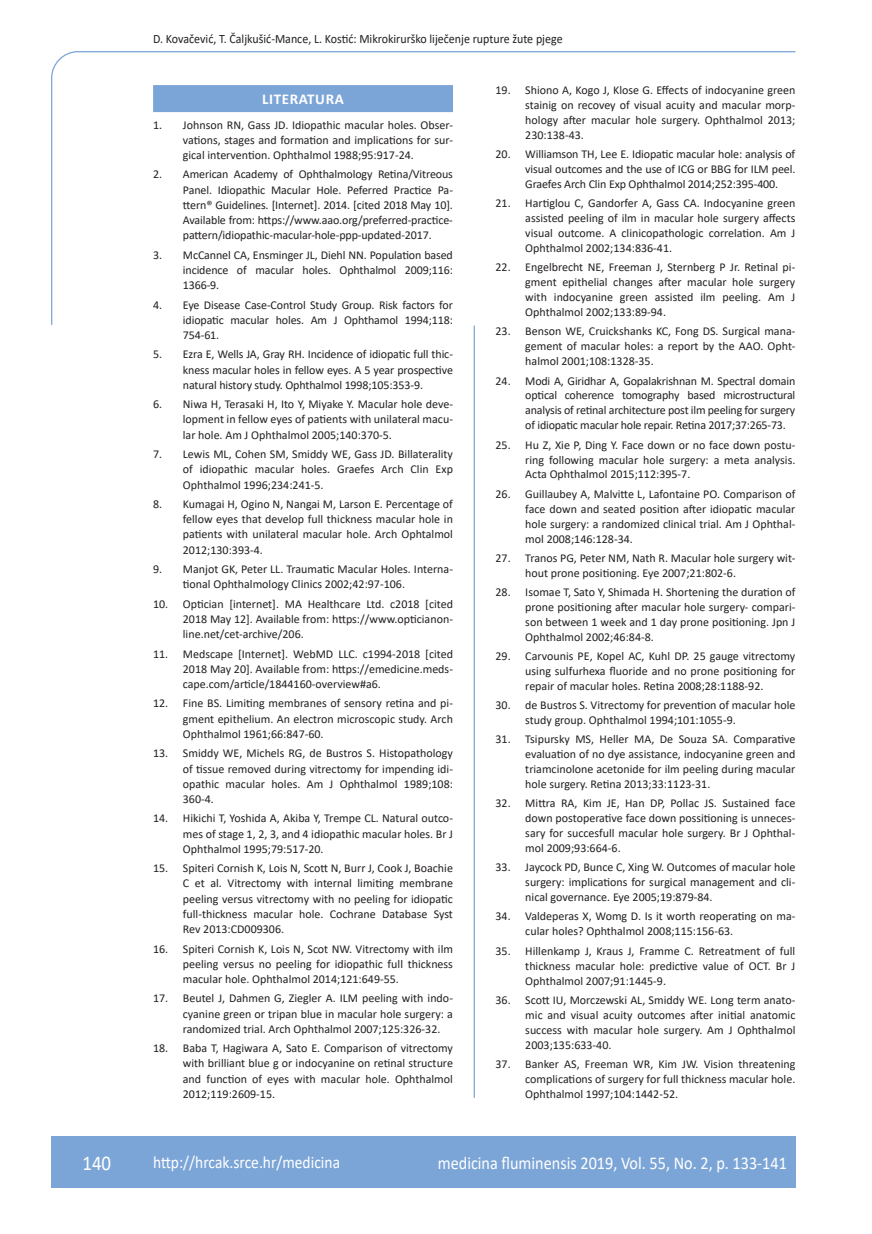
<style>
.page{position:relative;width:872px;height:1234px;background:#fff}
.page>*{position:absolute;margin:0;border:0;box-sizing:border-box;transform-origin:0 0}
.t1{font:21px "Calibri";color:#fff;scale:.9 1}
.t2{font:18px "Calibri";color:#fff;scale:.9 1}
.t3{font:17.25px "Calibri";color:#fff;scale:.9 1}
.naslov_ruler{font:700 15px "Calibri";letter-spacing:.04em;color:#fff}
.glava{font:12.75px "Calibri";color:#231f20;scale:.94 1}
.literatura{font:12px/15px "Calibri";color:#231f20;text-align:justify}
</style>
<div class="page">
<svg style="left:51px;top:51px;width:745px;height:274px"></svg>
<hr style="left:473px;top:325px;width:2px;height:772px;background:#7ca5d7">
<div style="left:51px;top:1135px;width:744px;height:51px;background:#7ca5d7"></div>
<div style="left:153px;top:85px;width:300px;height:27px;background:#7ca5d7"></div>
<p class="glava" style="left:153px;top:29px;width:437px">D. Kovačević, T. Čaljkušić-Mance, L. Kostić: Mikrokirurško liječenje rupture žute pjege</p>
<p class="naslov_ruler" style="left:262px;top:88px;width:83px">LITERATURA</p>
<p class="literatura" style="left:183px;top:117px;width:271px;text-indent:-30px">1. Johnson RN, Gass JD. Idiopathic macular holes. Obser&shy;vations, stages and formation and implications for sur&shy;gical intervention. Ophthalmol 1988;95:917-24.</p>
<p class="literatura" style="left:183px;top:166px;width:271px;text-indent:-30px">2. American Academy of Ophthalmology Retina/Vitreous Panel. Idiopathic Macular Hole. Peferred Practice Pa&shy;ttern® Guidelines. [Internet]. 2014. [cited 2018 May 10].<br>Available from: https://www.aao.org/preferred-practice&shy;pattern/idiopathic-macular-hole-ppp-updated-2017.</p>
<p class="literatura" style="left:183px;top:247px;width:271px;text-indent:-30px">3. McCannel CA, Ensminger JL, Diehl NN. Population based incidence of macular holes. Ophthalmol 2009;116:<br>1366-9.</p>
<p class="literatura" style="left:183px;top:296px;width:271px;text-indent:-30px">4. Eye Disease Case-Control Study Group. Risk factors for idiopatic macular holes. Am J Ophthamol 1994;118:<br>754-61.</p>
<p class="literatura" style="left:183px;top:346px;width:271px;text-indent:-30px">5. Ezra E, Wells JA, Gray RH. Incidence of idiopatic full thic&shy;kness macular holes in fellow eyes. A 5 year prospective natural history study. Ophthalmol 1998;105:353-9.</p>
<p class="literatura" style="left:183px;top:396px;width:271px;text-indent:-30px">6. Niwa H, Terasaki H, Ito Y, Miyake Y. Macular hole deve&shy;lopment in fellow eyes of patients with unilateral macu&shy;lar hole. Am J Ophthalmol 2005;140:370-5.</p>
<p class="literatura" style="left:183px;top:446px;width:272px;text-indent:-30px">7. Lewis ML, Cohen SM, Smiddy WE, Gass JD. Billaterality of idiopathic macular holes. Graefes Arch Clin Exp Ophthalmol 1996;234:241-5.</p>
<p class="literatura" style="left:183px;top:496px;width:271px;text-indent:-30px">8. Kumagai H, Ogino N, Nangai M, Larson E. Percentage of fellow eyes that develop full thickness macular hole in patients with unilateral macular hole. Arch Ophtalmol 2012;130:393-4.</p>
<p class="literatura" style="left:183px;top:561px;width:271px;text-indent:-30px">9. Manjot GK, Peter LL. Traumatic Macular Holes. Interna&shy;tional Ophthalmology Clinics 2002;42:97-106.</p>
<p class="literatura" style="left:183px;top:595px;width:271px;text-indent:-30px">10. Optician [internet]. MA Healthcare Ltd. c2018 [cited 2018 May 12]. Available from: https://www.opticianon&shy;line.net/cet-archive/206.</p>
<p class="literatura" style="left:183px;top:645px;width:271px;text-indent:-30px">11. Medscape [Internet]. WebMD LLC. c1994-2018 [cited 2018 May 20]. Available from: https://emedicine.meds&shy;cape.com/article/1844160-overview#a6.</p>
<p class="literatura" style="left:183px;top:695px;width:271px;text-indent:-30px">12. Fine BS. Limiting membranes of sensory retina and pi&shy;gment epithelium. An electron microscopic study. Arch Ophthalmol 1961;66:847-60.</p>
<p class="literatura" style="left:183px;top:745px;width:272px;text-indent:-30px">13. Smiddy WE, Michels RG, de Bustros S. Histopathology of tissue removed during vitrectomy for impending idi&shy;opathic macular holes. Am J Ophthalmol 1989;108:<br>360-4.</p>
<p class="literatura" style="left:183px;top:810px;width:271px;text-indent:-30px">14. Hikichi T, Yoshida A, Akiba Y, Trempe CL. Natural outco&shy;mes of stage 1, 2, 3, and 4 idiopathic macular holes. Br J Ophthalmol 1995;79:517-20.</p>
<p class="literatura" style="left:183px;top:860px;width:272px;text-indent:-30px">15. Spiteri Cornish K, Lois N, Scott N, Burr J, Cook J, Boachie C et al. Vitrectomy with internal limiting membrane peeling versus vitrectomy with no peeling for idiopatic full-thickness macular hole. Cochrane Database Syst Rev 2013:CD009306.</p>
<p class="literatura" style="left:183px;top:940px;width:271px;text-indent:-30px">16. Spiteri Cornish K, Lois N, Scot NW. Vitrectomy with ilm peeling versus no peeling for idiopathic full thickness macular hole. Ophthalmol 2014;121:649-55.</p>
<p class="literatura" style="left:183px;top:990px;width:271px;text-indent:-30px">17. Beutel J, Dahmen G, Ziegler A. ILM peeling with indo&shy;cyanine green or tripan blue in macular hole surgery: a randomized trial. Arch Ophthalmol 2007;125:326-32.</p>
<p class="literatura" style="left:183px;top:1040px;width:271px;text-indent:-30px">18. Baba T, Hagiwara A, Sato E. Comparison of vitrectomy with brilliant blue g or indocyanine on retinal structure and function of eyes with macular hole. Ophthalmol 2012;119:2609-15.</p>
<p class="literatura" style="left:525px;top:82px;width:271px;text-indent:-30px">19. Shiono A, Kogo J, Klose G. Effects of indocyanine green stainig on recovey of visual acuity and macular morp&shy;hology after macular hole surgery. Ophthalmol 2013; 230:138-43.</p>
<p class="literatura" style="left:525px;top:146px;width:271px;text-indent:-30px">20. Williamson TH, Lee E. Idiopatic macular hole: analysis of visual outcomes and the use of ICG or BBG for ILM peel.<br>Graefes Arch Clin Exp Ophthalmol 2014;252:395-400.</p>
<p class="literatura" style="left:525px;top:195px;width:272px;text-indent:-30px">21. Hartiglou C, Gandorfer A, Gass CA. Indocyanine green assisted peeling of ilm in macular hole surgery affects visual outcome. A clinicopathologic correlation. Am J Ophthalmol 2002;134:836-41.</p>
<p class="literatura" style="left:525px;top:259px;width:272px;text-indent:-30px">22. Engelbrecht NE, Freeman J, Sternberg P Jr. Retinal pi&shy;gment epithelial changes after macular hole surgery with indocyanine green assisted ilm peeling. Am J Ophthalmol 2002;133:89-94.</p>
<p class="literatura" style="left:525px;top:323px;width:271px;text-indent:-30px">23. Benson WE, Cruickshanks KC, Fong DS. Surgical mana&shy;gement of macular holes: a report by the AAO. Opht&shy;halmol 2001;108:1328-35.</p>
<p class="literatura" style="left:525px;top:372px;width:271px;text-indent:-30px">24. Modi A, Giridhar A, Gopalakrishnan M. Spectral domain optical coherence tomography based microstructural analysis of retinal architecture post ilm peeling for surgery of idiopatic macular hole repair. Retina 2017;37:265-73.</p>
<p class="literatura" style="left:525px;top:436px;width:271px;text-indent:-30px">25. Hu Z, Xie P, Ding Y. Face down or no face down postu&shy;ring following macular hole surgery: a meta analysis.<br>Acta Ophthalmol 2015;112:395-7.</p>
<p class="literatura" style="left:525px;top:486px;width:271px;text-indent:-30px">26. Guillaubey A, Malvitte L, Lafontaine PO. Comparison of face down and seated position after idiopatic macular hole surgery: a randomized clinical trial. Am J Ophthal&shy;mol 2008;146:128-34.</p>
<p class="literatura" style="left:525px;top:550px;width:271px;text-indent:-30px">27. Tranos PG, Peter NM, Nath R. Macular hole surgery wit&shy;hout prone positioning. Eye 2007;21:802-6.</p>
<p class="literatura" style="left:525px;top:584px;width:272px;text-indent:-30px">28. Isomae T, Sato Y, Shimada H. Shortening the duration of prone positioning after macular hole surgery- compari&shy;son between 1 week and 1 day prone positioning. Jpn J Ophthalmol 2002;46:84-8.</p>
<p class="literatura" style="left:525px;top:648px;width:272px;text-indent:-30px">29. Carvounis PE, Kopel AC, Kuhl DP. 25 gauge vitrectomy using sulfurhexa fluoride and no prone positioning for repair of macular holes. Retina 2008;28:1188-92.</p>
<p class="literatura" style="left:525px;top:697px;width:271px;text-indent:-30px">30. de Bustros S. Vitrectomy for prevention of macular hole study group. Ophthalmol 1994;101:1055-9.</p>
<p class="literatura" style="left:525px;top:731px;width:272px;text-indent:-30px">31. Tsipursky MS, Heller MA, De Souza SA. Comparative evaluation of no dye assistance, indocyanine green and triamcinolone acetonide for ilm peeling during macular hole surgery. Retina 2013;33:1123-31.</p>
<p class="literatura" style="left:525px;top:795px;width:272px;text-indent:-30px">32. Mittra RA, Kim JE, Han DP, Pollac JS. Sustained face down postoperative face down possitioning is unneces&shy;sary for succesfull macular hole surgery. Br J Ophthal&shy;mol 2009;93:664-6.</p>
<p class="literatura" style="left:525px;top:859px;width:271px;text-indent:-30px">33. Jaycock PD, Bunce C, Xing W. Outcomes of macular hole surgery: implications for surgical management and cli&shy;nical governance. Eye 2005;19:879-84.</p>
<p class="literatura" style="left:525px;top:908px;width:271px;text-indent:-30px">34. Valdeperas X, Womg D. Is it worth reoperating on ma&shy;cular holes? Ophthalmol 2008;115:156-63.</p>
<p class="literatura" style="left:525px;top:942px;width:271px;text-indent:-30px">35. Hillenkamp J, Kraus J, Framme C. Retreatment of full thickness macular hole: predictive value of OCT. Br J Ophthalmol 2007;91:1445-9.</p>
<p class="literatura" style="left:525px;top:991px;width:271px;text-indent:-30px">36. Scott IU, Morczewski AL, Smiddy WE. Long term anato&shy;mic and visual acuity outcomes after initial anatomic success with macular hole surgery. Am J Ophthalmol 2003;135:633-40.</p>
<p class="literatura" style="left:525px;top:1055px;width:271px;text-indent:-30px">37. Banker AS, Freeman WR, Kim JW. Vision threatening complications of surgery for full thickness macular hole.<br>Ophthalmol 1997;104:1442-52.</p>
<p class="t1" style="left:82px;top:1147px;width:33px">140</p>
<p class="t3" style="left:153px;top:1149px;width:209px">http://hrcak.srce.hr/medicina</p>
<p class="t2" style="left:438px;top:1149px;width:389px">medicina fluminensis 2019, Vol. 55, No. 2, p. 133-141</p>
</div>
